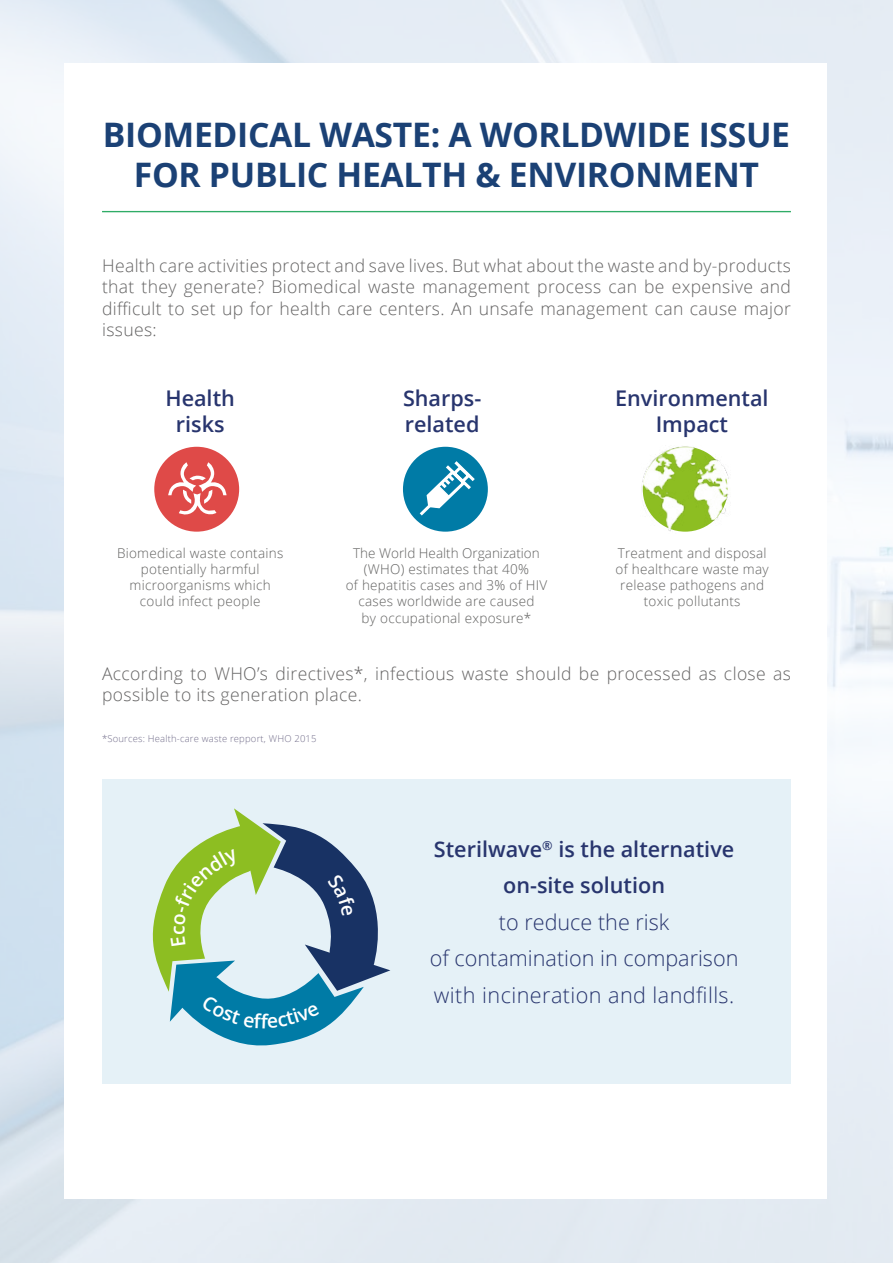
<style>
.page{position:relative;width:893px;height:1263px;background:#fff}
.page>*{position:absolute;margin:0;border:0;box-sizing:border-box;transform-origin:0 0}
.t1{font:700 33.75px/40.5px "Open Sans";letter-spacing:-.01em;color:#1b4175;text-align:center}
.t2{font:600 21.6px/26px "Open Sans";color:#28356e;text-align:center}
.t3{font:300 21.6px/36.5px "Open Sans";color:#28356e;text-align:center}
.t4{font:600 19.5px "Open Sans";color:#fff}
.t5{font:300 17.55px/21px "Open Sans";letter-spacing:.02em;color:#646363;text-align:justify}
.t6{font:300 13.5px/16.2px "Open Sans";letter-spacing:.02em;color:#616160;text-align:center}
.t7{font:300 9.45px "Open Sans";letter-spacing:.02em;color:#736e8b}
</style>
<div class="page">
<hr style="left:102px;top:211px;width:689px;height:1px;background:#2fac66">
<div style="left:102px;top:779px;width:689px;height:304px;background:#e5f1f7"></div>
<div style="left:154px;top:447px;width:85px;height:85px;background:#df4a48;border-radius:50%"></div>
<svg style="left:168px;top:462px;width:58px;height:53px"></svg>
<div style="left:403px;top:447px;width:85px;height:85px;background:#007ba6;border-radius:50%"></div>
<svg style="left:416px;top:458px;width:62px;height:61px"></svg>
<img style="left:641px;top:446px;width:88px;height:86px">
<svg style="left:152px;top:808px;width:238px;height:238px"></svg>
<h1 class="t1" style="left:103px;top:114px;width:689px">BIOMEDICAL WASTE: A WORLDWIDE ISSUE<br>FOR PUBLIC HEALTH &amp; ENVIRONMENT</h1>
<p class="t5" style="left:102px;top:255px;width:690px">Health care activities protect and save lives. But what about the waste and by-products that they generate? Biomedical waste management process can be expensive and difficult to set up for health care centers. An unsafe management can cause major issues:</p>
<p class="t2" style="left:165px;top:385px;width:71px">Health risks</p>
<p class="t2" style="left:403px;top:385px;width:80px;text-align:left">Sharps&shy;related</p>
<p class="t2" style="left:615px;top:385px;width:155px">Environmental<br>Impact</p>
<p class="t6" style="left:117px;top:544px;width:168px">Biomedical waste contains potentially harmful microorganisms which could infect people</p>
<p class="t6" style="left:346px;top:544px;width:203px">The World Health Organization (WHO) estimates that 40%<br>of hepatitis cases and 3% of HIV cases worldwide are caused<br>by occupational exposure*</p>
<p class="t6" style="left:616px;top:544px;width:155px">Treatment and disposal of healthcare waste may release pathogens and toxic pollutants</p>
<p class="t5" style="left:102px;top:663px;width:690px">According to WHO’s directives*, infectious waste should be processed as close as possible to its generation place.</p>
<p class="t7" style="left:102px;top:732px;width:216px">*Sources: Health-care waste repport, WHO 2015</p>
<p class="t4" style="left:164px;top:935px;width:11px;rotate:-90deg">c</p>
<p class="t2" style="left:434px;top:830px;width:302px;line-height:36.5px">Sterilwave<sup>®</sup> is the alternative on-site solution</p>
<p class="t3" style="left:430px;top:903px;width:310px">to reduce the risk<br>of contamination in comparison with incineration and landfills.</p>
</div>
